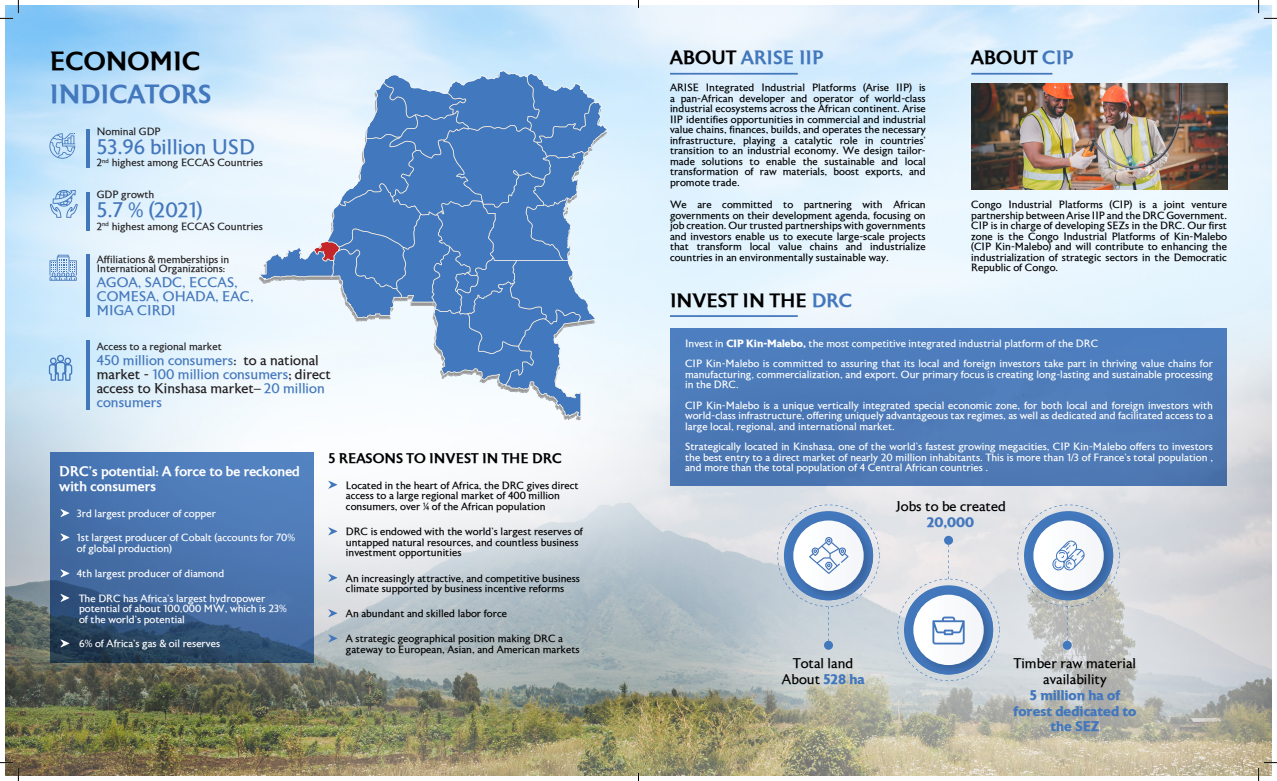
<style>
.page{position:relative;width:1277px;height:781px;background:#fff}
.page>*{position:absolute;margin:0;border:0;box-sizing:border-box;transform-origin:0 0}
.t1{font:500 26.25px "Astoria";color:#4478bd}
.t2{font:500 26.25px "Astoria";color:#000}
.t3{font:21px "Astoria Roman";color:#4377bc}
.t4{font:21px "Astoria Roman";color:#4477bc}
.t5{font:500 19.25px "Astoria";color:#000}
.t6{font:500 19.25px "Astoria";color:#4377bc}
.t7{font:14px/14px "Astoria Roman";color:#4477bc}
.t8{font:14px/15.8px "Astoria Roman";color:#000;text-align:center}
.t9{font:500 14px/14.9px "Astoria";color:#fff}
.t10{font:700 14px/15.8px "Astoria";color:#4377bc;text-align:center}
.t11{font:500 14px "Astoria";color:#000}
.t12{font:10.5px/10.5px "Astoria Roman";color:#000}
.t13{font:10.5px/10.5px "Astoria Roman";color:#fff;text-align:justify}
.t14{font:10.5px/9.6px "Astoria Roman";color:#231f20}
.s1{color:#231f20}
.s2{color:#000}
.s3{color:#4377bc}
.s4{font-family:"Astoria";font-weight:700}
.s5{font-family:"Astoria";font-weight:700;color:#4377bc}
</style>
<div class="page">
<img style="left:6px;top:6px;width:1265px;height:769px">
<div style="left:670px;top:328px;width:557px;height:158px;background:#4d7cb9"></div>
<hr style="left:87px;top:341px;width:3px;height:69px;background:#4377bc">
<hr style="left:87px;top:255px;width:3px;height:62px;background:#4377bc">
<hr style="left:87px;top:192px;width:3px;height:38px;background:#4377bc">
<hr style="left:87px;top:129px;width:3px;height:38px;background:#4377bc">
<svg style="left:48px;top:133px;width:27px;height:27px"></svg>
<svg style="left:50px;top:189px;width:28px;height:29px"></svg>
<svg style="left:48px;top:354px;width:25px;height:27px"></svg>
<svg style="left:50px;top:255px;width:27px;height:26px"></svg>
<svg style="left:50px;top:452px;width:264px;height:210px;background:#436ba0"></svg>
<svg style="left:60px;top:509px;width:9px;height:8px"></svg>
<svg style="left:328px;top:481px;width:9px;height:8px"></svg>
<svg style="left:60px;top:533px;width:9px;height:8px"></svg>
<svg style="left:328px;top:527px;width:9px;height:8px"></svg>
<svg style="left:60px;top:569px;width:9px;height:8px"></svg>
<svg style="left:60px;top:594px;width:9px;height:8px"></svg>
<svg style="left:328px;top:574px;width:9px;height:8px"></svg>
<svg style="left:60px;top:639px;width:9px;height:8px"></svg>
<svg style="left:328px;top:609px;width:9px;height:8px"></svg>
<svg style="left:328px;top:634px;width:9px;height:8px"></svg>
<hr style="left:670px;top:73px;width:128px;height:2px;background:#4477bc">
<hr style="left:670px;top:315px;width:128px;height:2px;background:#4477bc">
<hr style="left:971px;top:73px;width:81px;height:2px;background:#4477bc">
<img style="left:971px;top:83px;width:256px;height:107px">
<div style="left:824px;top:641px;width:9px;height:9px;background:#4278bd;border-radius:50%"></div>
<div style="left:1063px;top:641px;width:9px;height:9px;background:#4278bd;border-radius:50%"></div>
<div style="left:944px;top:536px;width:9px;height:9px;background:#4278bd;border-radius:50%"></div>
<svg style="left:777px;top:505px;width:103px;height:140px"></svg>
<svg style="left:897px;top:540px;width:103px;height:141px"></svg>
<svg style="left:1017px;top:505px;width:103px;height:140px"></svg>
<svg style="left:260px;top:71px;width:347px;height:348px"></svg>
<svg style="left:0;top:0;width:19px;height:19px"></svg>
<svg style="left:0;top:762px;width:19px;height:19px"></svg>
<svg style="left:1258px;top:0;width:19px;height:19px"></svg>
<svg style="left:1258px;top:762px;width:19px;height:19px"></svg>
<p class="t2" style="left:50px;top:46px;width:152px">ECONOMIC</p>
<p class="t1" style="left:50px;top:80px;width:163px">INDICATORS</p>
<p class="t14" style="left:97px;top:127px;width:66px">Nominal GDP</p>
<p class="t3" style="left:97px;top:136px;width:160px">53.96 billion USD</p>
<p class="t14" style="left:97px;top:158px;width:168px">2<sup>nd</sup> highest among ECCAS Countries</p>
<p class="t14" style="left:97px;top:190px;width:59px">GDP growth</p>
<p class="t4" style="left:97px;top:198px;width:107px">5.7 % (2021)</p>
<p class="t14" style="left:97px;top:222px;width:168px">2<sup>nd</sup> highest among ECCAS Countries</p>
<p class="t14" style="left:97px;top:254px;width:134px">Affiliations &amp; memberships in<br>International Organizations:</p>
<p class="t7" style="left:97px;top:276px;width:158px">AGOA, SADC, ECCAS,<br>COMESA, OHADA, EAC,<br>MIGA CIRDI</p>
<p class="t14" style="left:97px;top:342px;width:126px">Access to a regional market</p>
<p class="t7" style="left:97px;top:354px;width:236px">450 million consumers<span class="s1">: to a national market -</span> 100 million consumers<span class="s1">; direct access to Kinshasa market–</span> 20 million consumers</p>
<p class="t9" style="left:59px;top:464px;width:242px">DRC’s potential: A force to be reckoned with consumers</p>
<p class="t13" style="left:77px;top:508px;width:141px">3rd largest producer of copper</p>
<p class="t13" style="left:77px;top:533px;width:220px">1st largest producer of Cobalt (accounts for 70% of global production)</p>
<p class="t13" style="left:77px;top:569px;width:149px">4th largest producer of diamond</p>
<p class="t13" style="left:79px;top:593px;width:209px;text-align:left">The DRC has Africa’s largest hydropower potential of about 100,000 MW, which is 23% of the world’s potential</p>
<p class="t13" style="left:79px;top:639px;width:143px">6% of Africa’s gas &amp; oil reserves</p>
<p class="t11" style="left:328px;top:451px;width:235px">5 REASONS TO INVEST IN THE DRC</p>
<p class="t12" style="left:346px;top:480px;width:234px">Located in the heart of Africa, the DRC gives direct access to a large regional market of 400 million consumers, over ¼ of the African population</p>
<p class="t12" style="left:346px;top:527px;width:239px">DRC is endowed with the world’s largest reserves of untapped natural resources, and countless business investment opportunities</p>
<p class="t12" style="left:346px;top:573px;width:236px">An increasingly attractive, and competitive business climate supported by business incentive reforms</p>
<p class="t12" style="left:346px;top:608px;width:163px">An abundant and skilled labor force</p>
<p class="t12" style="left:346px;top:634px;width:235px">A strategic geographical position making DRC a gateway to European, Asian, and American markets</p>
<p class="t6" style="left:670px;top:47px;width:155px"><span class="s2">ABOUT</span> ARISE IIP</p>
<p class="t12" style="left:670px;top:83px;width:257px;text-align:justify">ARISE Integrated Industrial Platforms (Arise IIP) is a pan-African developer and operator of world-class industrial ecosystems across the African continent. Arise IIP identifies opportunities in commercial and industrial value chains, finances, builds, and operates the necessary infrastructure, playing a catalytic role in countries’ transition to an industrial economy. We design tailor&shy;made solutions to enable the sustainable and local transformation of raw materials, boost exports, and promote trade.</p>
<p class="t12" style="left:670px;top:200px;width:257px;text-align:justify">We are committed to partnering with African governments on their development agenda, focusing on job creation. Our trusted partnerships with governments and investors enable us to execute large-scale projects that transform local value chains and industrialize countries in an environmentally sustainable way.</p>
<p class="t5" style="left:670px;top:289px;width:184px">INVEST IN THE <span class="s3">DRC</span></p>
<p class="t5" style="left:971px;top:47px;width:104px">ABOUT <span class="s3">CIP</span></p>
<p class="t12" style="left:971px;top:200px;width:257px;text-align:justify">Congo Industrial Platforms (CIP) is a joint venture partnership between Arise IIP and the DRC Government.<br>CIP is in charge of developing SEZs in the DRC. Our first zone is the Congo Industrial Platforms of Kin-Malebo (CIP Kin-Malebo) and will contribute to enhancing the industrialization of strategic sectors in the Democratic Republic of Congo.</p>
<p class="t13" style="left:685px;top:338px;width:415px">Invest in <span class="s4">CIP Kin-Malebo,</span> the most competitive integrated industrial platform of the DRC</p>
<p class="t13" style="left:685px;top:359px;width:529px">CIP Kin-Malebo is committed to assuring that its local and foreign investors take part in thriving value chains for manufacturing, commercialization, and export. Our primary focus is creating long-lasting and sustainable processing in the DRC.</p>
<p class="t13" style="left:685px;top:400px;width:529px">CIP Kin-Malebo is a unique vertically integrated special economic zone, for both local and foreign investors with world-class infrastructure, offering uniquely advantageous tax regimes, as well as dedicated and facilitated access to a large local, regional, and international market.</p>
<p class="t13" style="left:685px;top:442px;width:529px">Strategically located in Kinshasa, one of the world’s fastest growing megacities, CIP Kin-Malebo offers to investors the best entry to a direct market of nearly 20 million inhabitants. This is more than 1/3 of France’s total population , and more than the total population of 4 Central African countries .</p>
<p class="t8" style="left:895px;top:499px;width:112px">Jobs to be created<br><span class="s5">20,000</span></p>
<p class="t8" style="left:793px;top:656px;width:62px">Total land</p>
<p class="t8" style="left:782px;top:672px;width:84px">About <span class="s5">528 ha</span></p>
<p class="t8" style="left:1014px;top:656px;width:124px">Timber raw material availability</p>
<p class="t10" style="left:1014px;top:687px;width:124px">5 million ha of forest dedicated to the SEZ</p>
</div>
